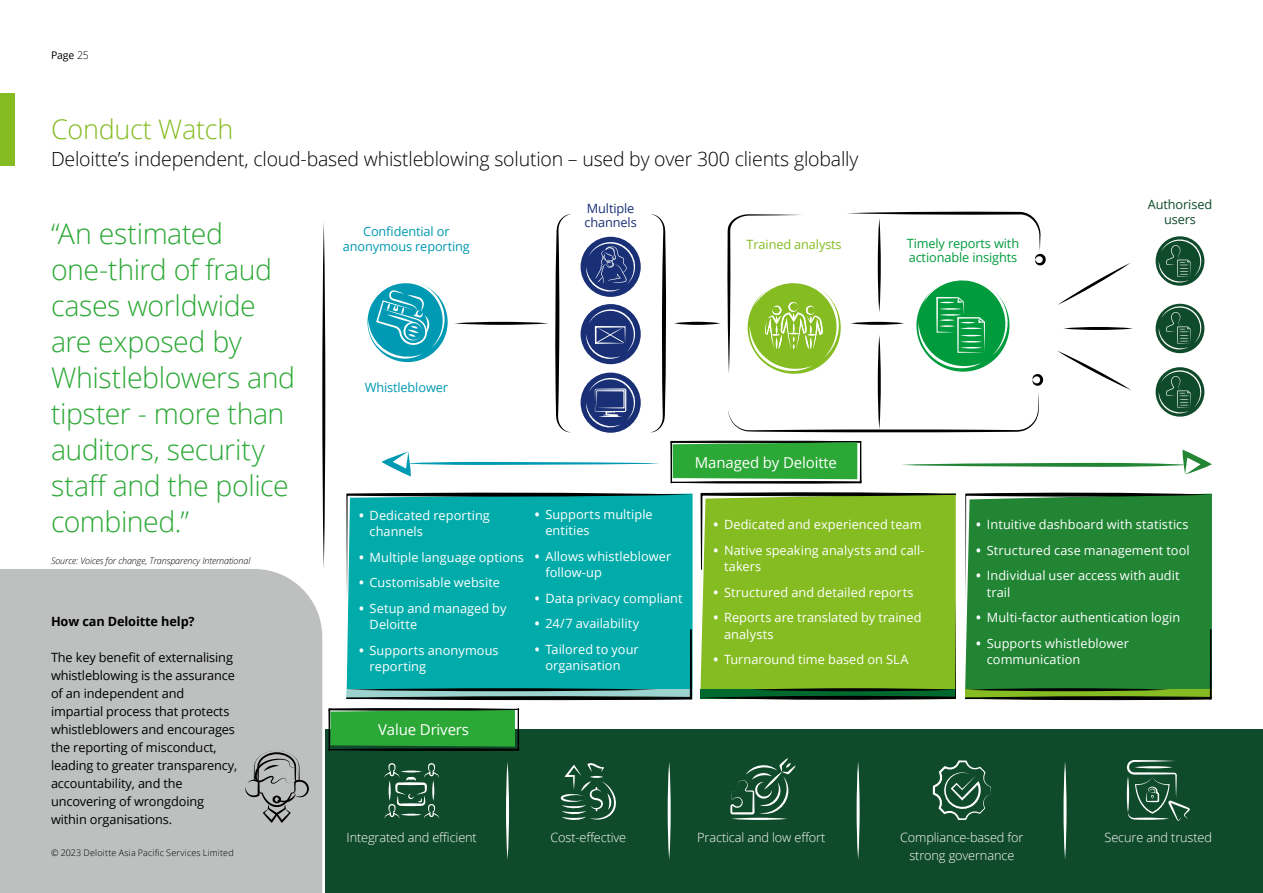
<style>
.page{position:relative;width:1263px;height:893px;background:#fff}
.page>*{position:absolute;margin:0;border:0;box-sizing:border-box;transform-origin:0 0}
.t1{font:300 28.5px/36px "Open Sans";letter-spacing:-.015em;color:#2ba835}
.t2{font:300 27px "Open Sans";letter-spacing:-.01em;color:#85bc22}
.t3{font:300 19.5px "Open Sans";letter-spacing:-.01em;color:#000}
.t4{font:15px "Open Sans";letter-spacing:-.01em;color:#fff}
.t5{font:12.75px/16.5px "Open Sans";letter-spacing:.005em;color:#fff}
.t6{font:12.75px/18px "Open Sans";letter-spacing:-.01em;color:#000}
.t7{font:300 12.75px/18px "Open Sans";letter-spacing:-.01em;color:#fff;text-align:center}
.t8{font:12.75px/14.4px "Open Sans";letter-spacing:-.01em;color:#0099b3;text-align:center}
.t9{font:12.75px/14.4px "Open Sans";letter-spacing:-.01em;color:#009b3c}
.t10{font:700 12.75px "Open Sans";letter-spacing:-.01em;color:#000}
.t11{font:12.75px/14.4px "Open Sans";letter-spacing:-.01em;color:#193076}
.t12{font:12.75px "Open Sans";letter-spacing:-.01em;color:#85bc22}
.t13{font:12.75px/14.4px "Open Sans";letter-spacing:-.01em;color:#0f4a2b;text-align:center}
.t14{font:10.5px "Open Sans";color:#000}
.t15{font:italic 300 9px "Open Sans";letter-spacing:-.01em;color:#000}
.t16{font:300 9px "Open Sans";letter-spacing:.015em;color:#000}
.s1{font-weight:300}
.s2{font-weight:700}
</style>
<div class="page">
<div style="left:325px;top:730px;width:938px;height:163px;background:#0f4a2b"></div>
<div style="left:0;top:569px;width:322px;height:324px;background:#bec0c0"></div>
<div style="left:0;top:94px;width:15px;height:72px;background:#85bc22"></div>
<svg style="left:245px;top:750px;width:64px;height:73px;background:#a1a3a3"></svg>
<hr style="left:322px;top:221px;width:3px;height:348px;background:#000;border-radius:50%">
<svg style="left:555px;top:214px;width:16px;height:219px"></svg>
<svg style="left:650px;top:214px;width:16px;height:219px"></svg>
<hr style="left:454px;top:322px;width:95px;height:3px;background:#000;border-radius:50%">
<hr style="left:674px;top:322px;width:46px;height:3px;background:#000;border-radius:50%">
<hr style="left:1063px;top:327px;width:70px;height:3px;background:#000;border-radius:50%">
<svg style="left:1058px;top:263px;width:72px;height:42px"></svg>
<svg style="left:1057px;top:350px;width:74px;height:40px"></svg>
<div style="left:581px;top:237px;width:60px;height:60px;background:#193076;border-radius:50%"></div>
<svg style="left:1155px;top:236px;width:49px;height:50px"></svg>
<svg style="left:1155px;top:304px;width:49px;height:49px"></svg>
<svg style="left:1155px;top:367px;width:49px;height:50px"></svg>
<div style="left:581px;top:304px;width:60px;height:60px;background:#193076;border-radius:50%"></div>
<div style="left:581px;top:373px;width:60px;height:60px;background:#193076;border-radius:50%"></div>
<svg style="left:368px;top:283px;width:80px;height:80px"></svg>
<svg style="left:727px;top:211px;width:319px;height:221px"></svg>
<svg style="left:586px;top:242px;width:54px;height:54px"></svg>
<svg style="left:586px;top:377px;width:54px;height:55px"></svg>
<svg style="left:586px;top:309px;width:54px;height:55px"></svg>
<svg style="left:1159px;top:239px;width:46px;height:47px"></svg>
<svg style="left:1159px;top:306px;width:46px;height:48px"></svg>
<svg style="left:1159px;top:370px;width:46px;height:47px"></svg>
<div style="left:347px;top:494px;width:346px;height:205px;background:#00abaa"></div>
<div style="left:700px;top:494px;width:256px;height:106px;background:#85bc22"></div>
<div style="left:966px;top:599px;width:246px;height:90px;background:#218534"></div>
<svg style="left:956px;top:450px;width:256px;height:25px"></svg>
<svg style="left:381px;top:452px;width:279px;height:24px"></svg>
<div style="left:346px;top:492px;width:346px;height:107px;background:#00abaa"></div>
<svg style="left:346px;top:629px;width:346px;height:71px;background:#0fa6a4"></svg>
<svg style="left:700px;top:600px;width:256px;height:100px;background:#7ab124"></svg>
<svg style="left:701px;top:269px;width:255px;height:301px"></svg>
<div style="left:965px;top:492px;width:247px;height:107px;background:#218534"></div>
<svg style="left:965px;top:629px;width:246px;height:230px"></svg>
<svg style="left:670px;top:440px;width:192px;height:44px;background:#3fa047"></svg>
<hr style="left:347px;top:688px;width:311px;height:3px;background:#000;border-radius:50%">
<hr style="left:751px;top:688px;width:205px;height:3px;background:#000;border-radius:50%">
<hr style="left:965px;top:688px;width:205px;height:3px;background:#000;border-radius:50%">
<hr style="left:878px;top:218px;width:3px;height:95px;background:#000;border-radius:50%">
<hr style="left:878px;top:335px;width:3px;height:94px;background:#000;border-radius:50%">
<svg style="left:384px;top:763px;width:55px;height:56px"></svg>
<svg style="left:561px;top:763px;width:55px;height:57px"></svg>
<svg style="left:730px;top:758px;width:66px;height:57px"></svg>
<hr style="left:731px;top:818px;width:56px;height:2px;background:#fff;border-radius:50%">
<svg style="left:933px;top:760px;width:58px;height:60px"></svg>
<svg style="left:1124px;top:760px;width:66px;height:61px"></svg>
<svg style="left:328px;top:708px;width:192px;height:43px;background:#288f32"></svg>
<hr style="left:506px;top:762px;width:3px;height:98px;background:#fff;border-radius:50%">
<hr style="left:668px;top:762px;width:3px;height:98px;background:#fff;border-radius:50%">
<hr style="left:1063px;top:761px;width:3px;height:98px;background:#fff;border-radius:50%">
<hr style="left:857px;top:761px;width:3px;height:98px;background:#fff;border-radius:50%">
<p class="t14" style="left:51px;top:48px;width:39px">Page <span class="s1">25</span></p>
<h2 class="t2" style="left:51px;top:110px;width:184px">Conduct Watch</h2>
<h3 class="t3" style="left:51px;top:145px;width:809px">Deloitte’s independent, cloud-based whistleblowing solution – used by over 300 clients globally</h3>
<h1 class="t1" style="left:51px;top:215px;width:246px">“An estimated one-third of fraud cases worldwide are exposed by<br>Whistleblowers and tipster - more than auditors, security staff and the police combined.”</h1>
<p class="t15" style="left:51px;top:555px;width:201px">Source: Voices for change, Transparency International</p>
<p class="t10" style="left:51px;top:612px;width:145px">How can Deloitte help?</p>
<p class="t6" style="left:51px;top:648px;width:188px">The key benefit of externalising whistleblowing is the assurance of an independent and impartial process that protects whistleblowers and encourages the reporting of misconduct, leading to greater transparency, accountability, and the uncovering of wrongdoing within organisations.</p>
<p class="t16" style="left:51px;top:847px;width:184px">© 2023 Deloitte Asia Pacific Services Limited</p>
<p class="t8" style="left:343px;top:224px;width:128px">Confidential or anonymous reporting</p>
<p class="t11" style="left:584px;top:201px;width:54px">Multiple channels</p>
<p class="t12" style="left:747px;top:235px;width:97px">Trained analysts</p>
<p class="t9" style="left:907px;top:236px;width:114px">Timely reports with actionable insights</p>
<p class="t13" style="left:1148px;top:197px;width:66px">Authorised users</p>
<p class="t8" style="left:365px;top:380px;width:85px">Whistleblower</p>
<p class="t4" style="left:695px;top:452px;width:144px">Managed by Deloitte</p>
<p class="t5" style="left:370px;top:506px;width:122px;text-indent:-11px"><span class="s2">•</span> Dedicated reporting channels</p>
<p class="t5" style="left:359px;top:548px;width:167px"><span class="s2">•</span> Multiple language options</p>
<p class="t5" style="left:359px;top:574px;width:143px"><span class="s2">•</span> Customisable website</p>
<p class="t5" style="left:370px;top:599px;width:138px;text-indent:-11px"><span class="s2">•</span> Setup and managed by<br>Deloitte</p>
<p class="t5" style="left:370px;top:641px;width:130px;text-indent:-11px"><span class="s2">•</span> Supports anonymous reporting</p>
<p class="t5" style="left:545px;top:505px;width:109px;text-indent:-11px"><span class="s2">•</span> Supports multiple entities</p>
<p class="t5" style="left:545px;top:547px;width:127px;text-indent:-11px"><span class="s2">•</span> Allows whistleblower follow-up</p>
<p class="t5" style="left:535px;top:589px;width:149px"><span class="s2">•</span> Data privacy compliant</p>
<p class="t5" style="left:535px;top:615px;width:106px"><span class="s2">•</span> 24/7 availability</p>
<p class="t5" style="left:535px;top:640px;width:105px;text-align:center"><span class="s2">•</span> Tailored to your organisation</p>
<p class="t5" style="left:713px;top:516px;width:209px"><span class="s2">•</span> Dedicated and experienced team</p>
<p class="t5" style="left:724px;top:542px;width:202px;text-indent:-11px"><span class="s2">•</span> Native speaking analysts and call&shy;takers</p>
<p class="t5" style="left:713px;top:584px;width:202px"><span class="s2">•</span> Structured and detailed reports</p>
<p class="t5" style="left:724px;top:609px;width:199px;text-indent:-11px"><span class="s2">•</span> Reports are translated by trained analysts</p>
<p class="t5" style="left:713px;top:651px;width:196px"><span class="s2">•</span> Turnaround time based on SLA</p>
<p class="t4" style="left:378px;top:719px;width:92px">Value Drivers</p>
<p class="t5" style="left:976px;top:516px;width:214px"><span class="s2">•</span> Intuitive dashboard with statistics</p>
<p class="t5" style="left:976px;top:542px;width:215px"><span class="s2">•</span> Structured case management tool</p>
<p class="t5" style="left:987px;top:567px;width:194px;text-indent:-11px"><span class="s2">•</span> Individual user access with audit trail</p>
<p class="t5" style="left:976px;top:609px;width:205px"><span class="s2">•</span> Multi-factor authentication login</p>
<p class="t5" style="left:987px;top:635px;width:144px;text-indent:-11px"><span class="s2">•</span> Supports whistleblower communication</p>
<p class="t7" style="left:347px;top:828px;width:132px">Integrated and efficient</p>
<p class="t7" style="left:550px;top:828px;width:77px">Cost-effective</p>
<p class="t7" style="left:697px;top:828px;width:130px">Practical and low effort</p>
<p class="t7" style="left:900px;top:828px;width:125px">Compliance-based for strong governance</p>
<p class="t7" style="left:1104px;top:828px;width:109px">Secure and trusted</p>
</div>
